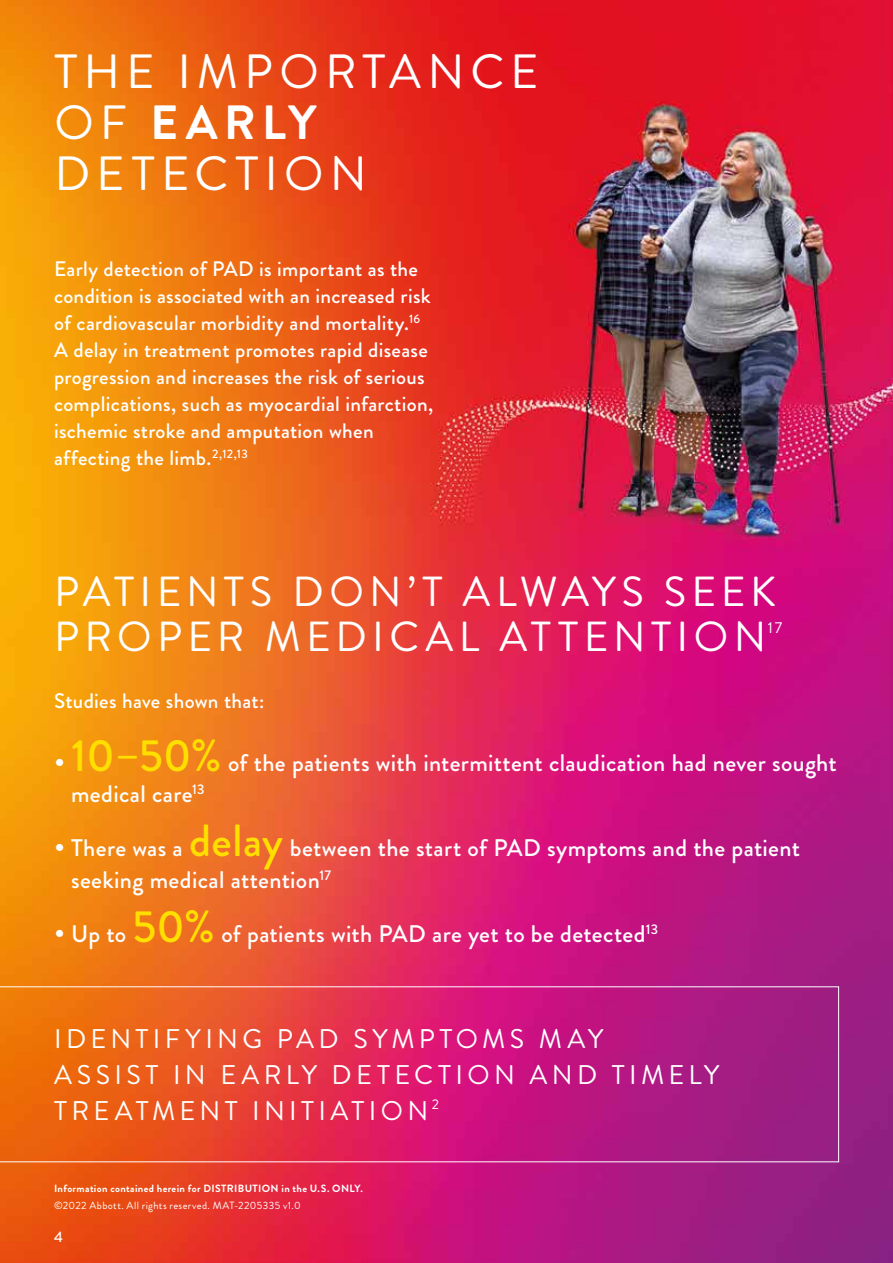
<style>
.page{position:relative;width:893px;height:1263px;background:#fff}
.page>*{position:absolute;margin:0;border:0;box-sizing:border-box;transform-origin:0 0}
.t1{font:48px/51px "Brandon Grotesque";letter-spacing:.125em;color:#fff}
.t2{font:42px/45px "Brandon Grotesque";letter-spacing:.125em;color:#fff}
.t3{font:27px/36px "Brandon Grotesque";letter-spacing:.16em;color:#fff}
.t4{font:500 24px/31.5px "Brandon Grotesque";letter-spacing:.015em;color:#fff}
.t5{font:500 21px/27px "Brandon Grotesque";letter-spacing:.015em;color:#fff}
.t6{font:15.75px "Brandon Grotesque";color:#fff}
.t7{font:500 15px "Brandon Grotesque";color:#fff}
.t8{font:700 10.5px "Brandon Grotesque";letter-spacing:.035em;color:#fff}
.t9{font:10.5px "Brandon Grotesque";letter-spacing:.04em;color:#fff}
.s1{font-weight:700}
.s2{font-size:30px}
.s3{font-size:45px;color:#ffdf00}
</style>
<div class="page">
<img style="left:0;top:0;width:893px;height:1263px">
<svg style="left:0;top:986px;width:839px;height:176px;background:#d03359"></svg>
<h1 class="t1" style="left:54px;top:46px;width:486px">THE IMPORTANCE<br>OF <span class="s1">EARLY<br></span>DETECTION</h1>
<p class="t5" style="left:54px;top:256px;width:381px">Early detection of PAD is important as the condition is associated with an increased risk of cardiovascular morbidity and mortality.<sup>16<br></sup>A delay in treatment promotes rapid disease progression and increases the risk of serious complications, such as myocardial infarction, ischemic stroke and amputation when affecting the limb.<sup>2,12,13</sup></p>
<h2 class="t2" style="left:54px;top:569px;width:723px">PATIENTS DON’T ALWAYS SEEK<br>PROPER MEDICAL ATTENTION</h2>
<p class="t6" style="left:768px;top:617px;width:16px">17</p>
<p class="t5" style="left:54px;top:688px;width:212px">Studies have shown that:</p>
<p class="t4" style="left:71px;top:747px;width:767px;text-indent:-17px"><span class="s2">•</span> <span class="s3">10–50%</span> of the patients with intermittent claudication had never sought medical care<sup>13</sup></p>
<p class="t4" style="left:71px;top:832px;width:730px;text-indent:-17px"><span class="s2">•</span> There was a <span class="s3">delay</span> between the start of PAD symptoms and the patient seeking medical attention<sup>17</sup></p>
<p class="t4" style="left:54px;top:918px;width:606px"><span class="s2">•</span> Up to <span class="s3">50%</span> of patients with PAD are yet to be detected<sup>13</sup></p>
<p class="t3" style="left:54px;top:1021px;width:667px">IDENTIFYING PAD SYMPTOMS MAY<br>ASSIST IN EARLY DETECTION AND TIMELY<br>TREATMENT INITIATION<sup>2</sup></p>
<p class="t8" style="left:54px;top:1181px;width:310px">Information contained herein for DISTRIBUTION in the U.S. ONLY.</p>
<p class="t9" style="left:54px;top:1198px;width:248px">©2022 Abbott. All rights reserved. MAT-2205335 v1.0</p>
<p class="t7" style="left:54px;top:1226px;width:10px">4</p>
</div>
